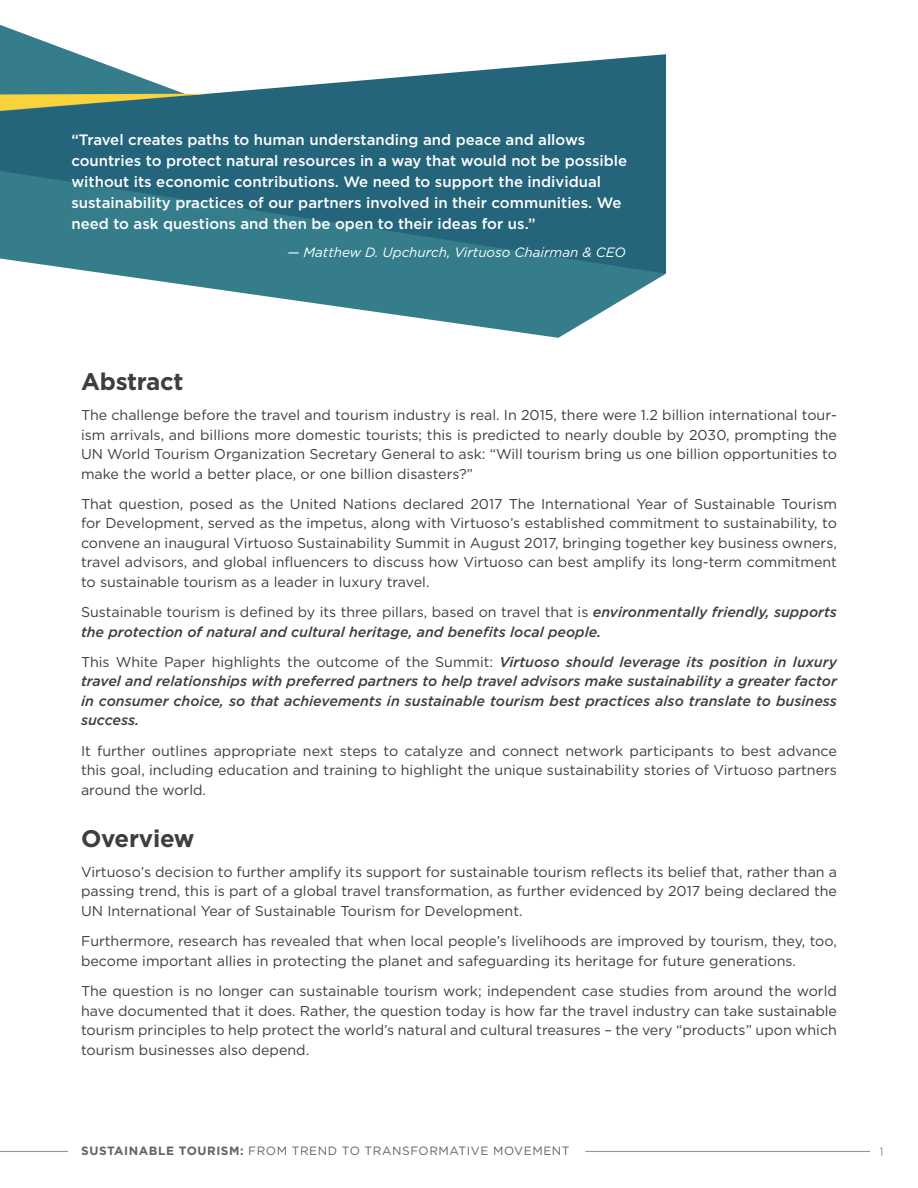
<style>
.page{position:relative;width:918px;height:1188px;background:#fff}
.page>*{position:absolute;margin:0;border:0;box-sizing:border-box;transform-origin:0 0}
.t1{font:700 24px "Gotham";letter-spacing:-.01em;color:#3e3e3f}
.t2{font:500 15px/21px "Gotham";color:#fff}
.t3{font:14.25px/19.5px "Gotham";color:#3e3e3f;text-align:justify}
.t4{font:italic 500 14.25px/19.5px "Gotham";color:#3e3e3f}
.t5{font:italic 13.5px "Gotham";color:#fff}
.t6{font:12px "Gotham";letter-spacing:.045em;color:#636366}
.t7{font:300 12px "Gotham";color:#636366}
.s1{font-weight:400;font-style:normal}
.s2{font-weight:700}
</style>
<div class="page">
<svg style="left:0;top:25px;width:666px;height:313px"></svg>
<svg style="left:0;top:54px;width:666px;height:220px;background:#3d798b"></svg>
<hr style="left:0;top:1151px;width:68px;height:1px;background:#939598">
<hr style="left:585px;top:1151px;width:286px;height:1px;background:#939598">
<svg style="left:0;top:94px;width:209px;height:17px;background:#8a9a5c"></svg>
<p class="t2" style="left:71px;top:129px;width:557px">“Travel creates paths to human understanding and peace and allows countries to protect natural resources in a way that would not be possible without its economic contributions. We need to support the individual sustainability practices of our partners involved in their communities. We need to ask questions and then be open to their ideas for us.”</p>
<p class="t5" style="left:287px;top:245px;width:340px">— Matthew D. Upchurch, Virtuoso Chairman &amp; CEO</p>
<p class="t1" style="left:81px;top:367px;width:104px">Abstract</p>
<p class="t3" style="left:81px;top:405px;width:758px">The challenge before the travel and tourism industry is real. In 2015, there were 1.2 billion international tour&shy;ism arrivals, and billions more domestic tourists; this is predicted to nearly double by 2030, prompting the UN World Tourism Organization Secretary General to ask: “Will tourism bring us one billion opportunities to make the world a better place, or one billion disasters?”</p>
<p class="t3" style="left:81px;top:494px;width:758px">That question, posed as the United Nations declared 2017 The International Year of Sustainable Tourism for Development, served as the impetus, along with Virtuoso’s established commitment to sustainability, to convene an inaugural Virtuoso Sustainability Summit in August 2017, bringing together key business owners, travel advisors, and global influencers to discuss how Virtuoso can best amplify its long-term commitment to sustainable tourism as a leader in luxury travel.</p>
<p class="t4" style="left:81px;top:602px;width:758px"><span class="s1">Sustainable tourism is defined by its three pillars, based on travel that is</span> environmentally friendly, supports the protection of natural and cultural heritage, and benefits local people.</p>
<p class="t4" style="left:81px;top:652px;width:758px;text-align:justify"><span class="s1">This White Paper highlights the outcome of the Summit:</span> Virtuoso should leverage its position in luxury travel and relationships with preferred partners to help travel advisors make sustainability a greater factor in consumer choice, so that achievements in sustainable tourism best practices also translate to business success.</p>
<p class="t3" style="left:81px;top:741px;width:758px">It further outlines appropriate next steps to catalyze and connect network participants to best advance this goal, including education and training to highlight the unique sustainability stories of Virtuoso partners around the world.</p>
<p class="t1" style="left:81px;top:824px;width:115px">Overview</p>
<p class="t3" style="left:81px;top:862px;width:758px">Virtuoso’s decision to further amplify its support for sustainable tourism reflects its belief that, rather than a passing trend, this is part of a global travel transformation, as further evidenced by 2017 being declared the UN International Year of Sustainable Tourism for Development.</p>
<p class="t3" style="left:81px;top:931px;width:757px">Furthermore, research has revealed that when local people’s livelihoods are improved by tourism, they, too, become important allies in protecting the planet and safeguarding its heritage for future generations.</p>
<p class="t3" style="left:81px;top:981px;width:758px">The question is no longer can sustainable tourism work; independent case studies from around the world have documented that it does. Rather, the question today is how far the travel industry can take sustainable tourism principles to help protect the world’s natural and cultural treasures – the very “products” upon which tourism businesses also depend.</p>
<p class="t6" style="left:81px;top:1143px;width:490px"><span class="s2">SUSTAINABLE TOURISM:</span> FROM TREND TO TRANSFORMATIVE MOVEMENT</p>
<p class="t7" style="left:880px;top:1145px;width:6px">1</p>
</div>
